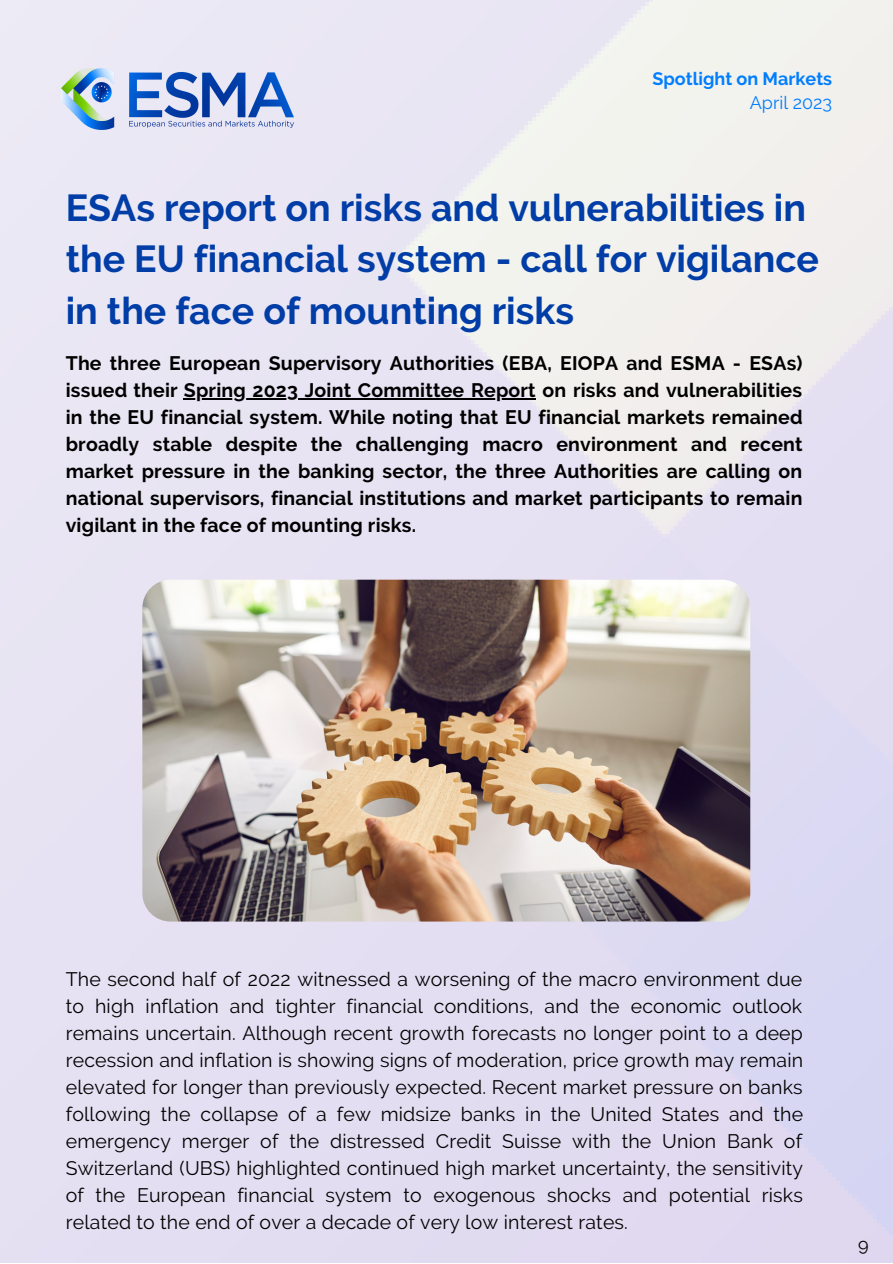
<style>
.page{position:relative;width:893px;height:1264px;background:#fff}
.page>*{position:absolute;margin:0;border:0;box-sizing:border-box;transform-origin:0 0}
.t1{font:700 37.5px/51.8px "Raleway";color:#003da7}
.t2{font:19.5px/27px "Raleway";letter-spacing:.01em;color:#000;text-align:justify}
.t3{font:700 19.5px/27px "Raleway";letter-spacing:.01em;color:#000;text-align:justify}
.t4{font:700 18px "Raleway";color:#007eff}
.t5{font:18px "Raleway";color:#007eff}
.t6{font:18px "Raleway";color:#000}
</style>
<div class="page">
<img style="left:0;top:0;width:892px;height:1262px">
<img style="left:62px;top:68px;width:231px;height:61px">
<hr style="left:184px;top:398px;width:352px;height:1px;background:#000">
<img style="left:142px;top:579px;width:608px;height:342px;border-radius:28px">
<p class="t4" style="left:652px;top:68px;width:181px">Spotlight on Markets</p>
<p class="t5" style="left:749px;top:92px;width:84px">April 2023</p>
<p class="t1" style="left:66px;top:181px;width:754px">ESAs report on risks and vulnerabilities in the EU financial system - call for vigilance in the face of mounting risks</p>
<p class="t3" style="left:66px;top:349px;width:738px">The three European Supervisory Authorities (EBA, EIOPA and ESMA - ESAs) issued their Spring 2023 Joint Committee Report on risks and vulnerabilities in the EU financial system. While noting that EU financial markets remained broadly stable despite the challenging macro environment and recent market pressure in the banking sector, the three Authorities are calling on national supervisors, financial institutions and market participants to remain vigilant in the face of mounting risks.</p>
<p class="t2" style="left:66px;top:965px;width:738px">The second half of 2022 witnessed a worsening of the macro environment due to high inflation and tighter financial conditions, and the economic outlook remains uncertain. Although recent growth forecasts no longer point to a deep recession and inflation is showing signs of moderation, price growth may remain elevated for longer than previously expected. Recent market pressure on banks following the collapse of a few midsize banks in the United States and the emergency merger of the distressed Credit Suisse with the Union Bank of Switzerland (UBS) highlighted continued high market uncertainty, the sensitivity of the European financial system to exogenous shocks and potential risks related to the end of over a decade of very low interest rates.</p>
<p class="t6" style="left:858px;top:1233px;width:12px">9</p>
</div>
